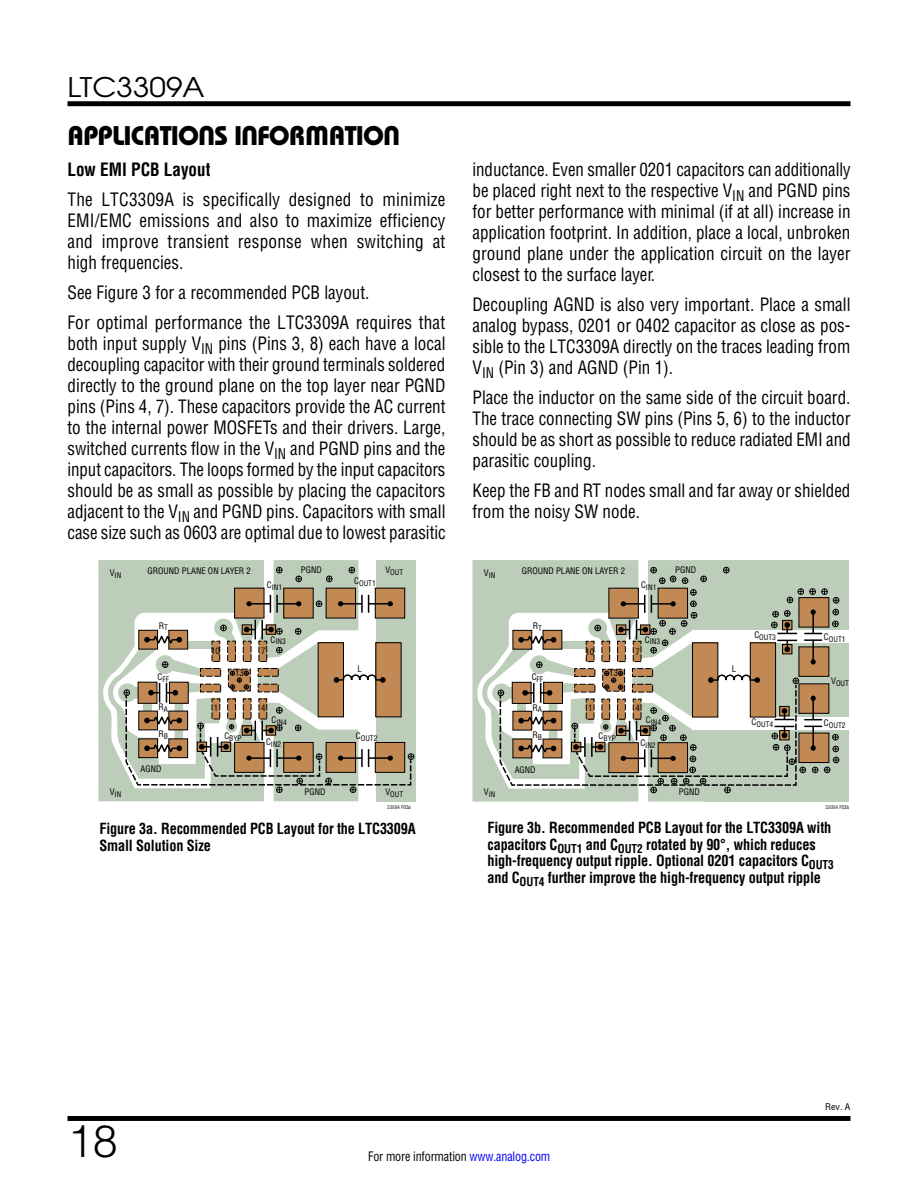
<style>
.page{position:relative;width:918px;height:1188px;background:#fff}
.page>*{position:absolute;margin:0;border:0;box-sizing:border-box;transform-origin:0 0}
.t1{font:300 45px "Helvetica";color:#000}
.t2{font:27px "Linear Bauhaus";letter-spacing:-.02em;color:#000}
.t3{font:27px "Avant Garde";color:#000;scale:1.1 1}
.t4{font:18px/21px "Linear Helv Cond";color:#000;text-align:justify;scale:.95 1}
.t5{font:18px/21px "Linear Helv Cond";color:#000;text-align:justify;scale:.94 1}
.t6{font:18px/21px "Linear Helv Cond";color:#000;text-align:justify;scale:.96 1}
.t7{font:700 18px "Linear Helv Cond";color:#000;scale:.95 1}
.t8{font:700 15px/16.5px "Linear Helv Cond";letter-spacing:-.01em;color:#000;scale:.95 1}
.t9{font:12.75px "Linear Helv Cond";letter-spacing:-.01em;color:#000;scale:.95 1}
.t10{font:9px "Linear Helv Cond";color:#000;scale:1.1 1}
.t11{font:8.85px "Linear Helv Cond";color:#000}
.t12{font:7.5px "Linear Helv Cond";color:#000}
.t13{font:4.95px "Linear Helv Cond";color:#231f20}
.s1{color:#000}
.s2{color:#00f}
</style>
<div class="page">
<div style="left:68px;top:101px;width:782px;height:5px;background:#000"></div>
<div style="left:68px;top:1116px;width:782px;height:5px;background:#000"></div>
<div style="left:750px;top:560px;width:99px;height:242px;background:#bccdb9"></div>
<div style="left:693px;top:717px;width:156px;height:13px;background:#fff"></div>
<div style="left:693px;top:630px;width:156px;height:13px;background:#fff"></div>
<svg style="left:473px;top:560px;width:366px;height:242px"></svg>
<div style="left:376px;top:560px;width:40px;height:241px;background:#bccdb9"></div>
<svg style="left:98px;top:560px;width:316px;height:241px"></svg>
<h2 class="t3" style="left:68px;top:70px;width:126px">LTC3309A</h2>
<h2 class="t2" style="left:68px;top:119px;width:334px">APPLICATIONS INFORMATION</h2>
<p class="t7" style="left:68px;top:159px;width:152px">Low EMI PCB Layout</p>
<p class="t6" style="left:68px;top:189px;width:395px">The LTC3309A is specifically designed to minimize EMI/EMC emissions and also to maximize efficiency and improve transient response when switching at high frequencies.</p>
<p class="t4" style="left:68px;top:278px;width:399px;line-height:30px">See Figure 3 for a recommended PCB layout.<br>For optimal performance the LTC3309A requires that</p>
<p class="t4" style="left:68px;top:333px;width:400px">both input supply V<sub>IN</sub> pins (Pins 3, 8) each have a local decoupling capacitor with their ground terminals soldered directly to the ground plane on the top layer near PGND pins (Pins 4, 7). These capacitors provide the AC current to the internal power MOSFETs and their drivers. Large, switched currents flow in the V<sub>IN</sub> and PGND pins and the input capacitors. The loops formed by the input capacitors should be as small as possible by placing the capacitors adjacent to the V<sub>IN</sub> and PGND pins. Capacitors with small case size such as 0603 are optimal due to lowest parasitic</p>
<p class="t5" style="left:472px;top:159px;width:404px">inductance. Even smaller 0201 capacitors can additionally be placed right next to the respective V<sub>IN</sub> and PGND pins for better performance with minimal (if at all) increase in application footprint. In addition, place a local, unbroken ground plane under the application circuit on the layer closest to the surface layer.</p>
<p class="t4" style="left:472px;top:294px;width:399px">Decoupling AGND is also very important. Place a small analog bypass, 0201 or 0402 capacitor as close as pos&shy;sible to the LTC3309A directly on the traces leading from V<sub>IN</sub> (Pin 3) and AGND (Pin 1).</p>
<p class="t4" style="left:472px;top:387px;width:400px">Place the inductor on the same side of the circuit board.<br>The trace connecting SW pins (Pins 5, 6) to the inductor should be as short as possible to reduce radiated EMI and parasitic coupling.</p>
<p class="t4" style="left:472px;top:480px;width:399px">Keep the FB and RT nodes small and far away or shielded from the noisy SW node.</p>
<p class="t12" style="left:110px;top:571px;width:13px"><sup>V</sup>IN</p>
<p class="t11" style="left:148px;top:566px;width:105px">GROUND PLANE ON LAYER 2</p>
<p class="t12" style="left:267px;top:583px;width:17px"><sup>C</sup>IN1</p>
<p class="t11" style="left:301px;top:564px;width:22px">PGND</p>
<p class="t12" style="left:354px;top:578px;width:23px"><sup>C</sup>OUT1</p>
<p class="t12" style="left:385px;top:567px;width:19px"><sup>V</sup>OUT</p>
<p class="t12" style="left:484px;top:571px;width:13px"><sup>V</sup>IN</p>
<p class="t11" style="left:522px;top:566px;width:105px">GROUND PLANE ON LAYER 2</p>
<p class="t12" style="left:641px;top:583px;width:17px"><sup>C</sup>IN1</p>
<p class="t11" style="left:675px;top:564px;width:22px">PGND</p>
<p class="t11" style="left:159px;top:620px;width:11px">R<sub>T</sub></p>
<p class="t12" style="left:271px;top:637px;width:17px"><sup>C</sup>IN3</p>
<p class="t11" style="left:533px;top:620px;width:11px">R<sub>T</sub></p>
<p class="t12" style="left:645px;top:637px;width:17px"><sup>C</sup>IN3</p>
<p class="t12" style="left:754px;top:633px;width:23px"><sup>C</sup>OUT3</p>
<p class="t12" style="left:824px;top:635px;width:23px"><sup>C</sup>OUT1</p>
<p class="t11" style="left:211px;top:646px;width:10px">10</p>
<p class="t11" style="left:261px;top:646px;width:6px">7</p>
<p class="t11" style="left:585px;top:646px;width:10px">10</p>
<p class="t11" style="left:636px;top:646px;width:6px">7</p>
<p class="t12" style="left:158px;top:674px;width:13px"><sup>C</sup>FF</p>
<p class="t11" style="left:235px;top:668px;width:10px">13</p>
<p class="t11" style="left:357px;top:663px;width:6px">L</p>
<p class="t12" style="left:532px;top:674px;width:13px"><sup>C</sup>FF</p>
<p class="t11" style="left:609px;top:668px;width:10px">13</p>
<p class="t11" style="left:732px;top:663px;width:6px">L</p>
<p class="t12" style="left:831px;top:678px;width:19px"><sup>V</sup>OUT</p>
<p class="t11" style="left:158px;top:702px;width:11px">R<sub>A</sub></p>
<p class="t11" style="left:214px;top:702px;width:6px">1</p>
<p class="t11" style="left:261px;top:702px;width:6px">4</p>
<p class="t11" style="left:533px;top:702px;width:11px">R<sub>A</sub></p>
<p class="t11" style="left:588px;top:702px;width:6px">1</p>
<p class="t11" style="left:636px;top:702px;width:6px">4</p>
<p class="t12" style="left:272px;top:717px;width:17px"><sup>C</sup>IN4</p>
<p class="t12" style="left:646px;top:718px;width:17px"><sup>C</sup>IN4</p>
<p class="t12" style="left:752px;top:720px;width:23px"><sup>C</sup>OUT4</p>
<p class="t12" style="left:824px;top:721px;width:23px"><sup>C</sup>OUT2</p>
<p class="t11" style="left:158px;top:729px;width:11px">R<sub>B</sub></p>
<p class="t12" style="left:224px;top:734px;width:19px"><sup>C</sup>BYP</p>
<p class="t12" style="left:266px;top:740px;width:17px"><sup>C</sup>IN2</p>
<p class="t12" style="left:356px;top:733px;width:23px"><sup>C</sup>OUT2</p>
<p class="t11" style="left:533px;top:729px;width:11px">R<sub>B</sub></p>
<p class="t12" style="left:599px;top:734px;width:19px"><sup>C</sup>BYP</p>
<p class="t12" style="left:640px;top:740px;width:17px"><sup>C</sup>IN2</p>
<p class="t11" style="left:141px;top:764px;width:22px">AGND</p>
<p class="t11" style="left:515px;top:764px;width:22px">AGND</p>
<p class="t12" style="left:110px;top:789px;width:13px"><sup>V</sup>IN</p>
<p class="t11" style="left:304px;top:786px;width:22px">PGND</p>
<p class="t12" style="left:385px;top:789px;width:19px"><sup>V</sup>OUT</p>
<p class="t12" style="left:484px;top:790px;width:13px"><sup>V</sup>IN</p>
<p class="t11" style="left:679px;top:786px;width:22px">PGND</p>
<p class="t13" style="left:387px;top:804px;width:25px">3309A <span class="s1">F03a</span></p>
<p class="t13" style="left:825px;top:804px;width:25px">3309A <span class="s1">F03b</span></p>
<p class="t8" style="left:99px;top:820px;width:335px">Figure 3a. Recommended PCB Layout for the LTC3309A<br>Small Solution Size</p>
<p class="t8" style="left:488px;top:820px;width:366px">Figure 3b. Recommended PCB Layout for the LTC3309A with capacitors C<sub>OUT1</sub> and C<sub>OUT2</sub> rotated by 90°, which reduces high-frequency output ripple. Optional 0201 capacitors C<sub>OUT3 </sub>and C<sub>OUT4</sub> further improve the high-frequency output ripple</p>
<p class="t10" style="left:825px;top:1102px;width:24px">Rev. A</p>
<h1 class="t1" style="left:68px;top:1113px;width:52px">18</h1>
<p class="t9" style="left:368px;top:1148px;width:193px">For more information <span class="s2">www.analog.com</span></p>
</div>
